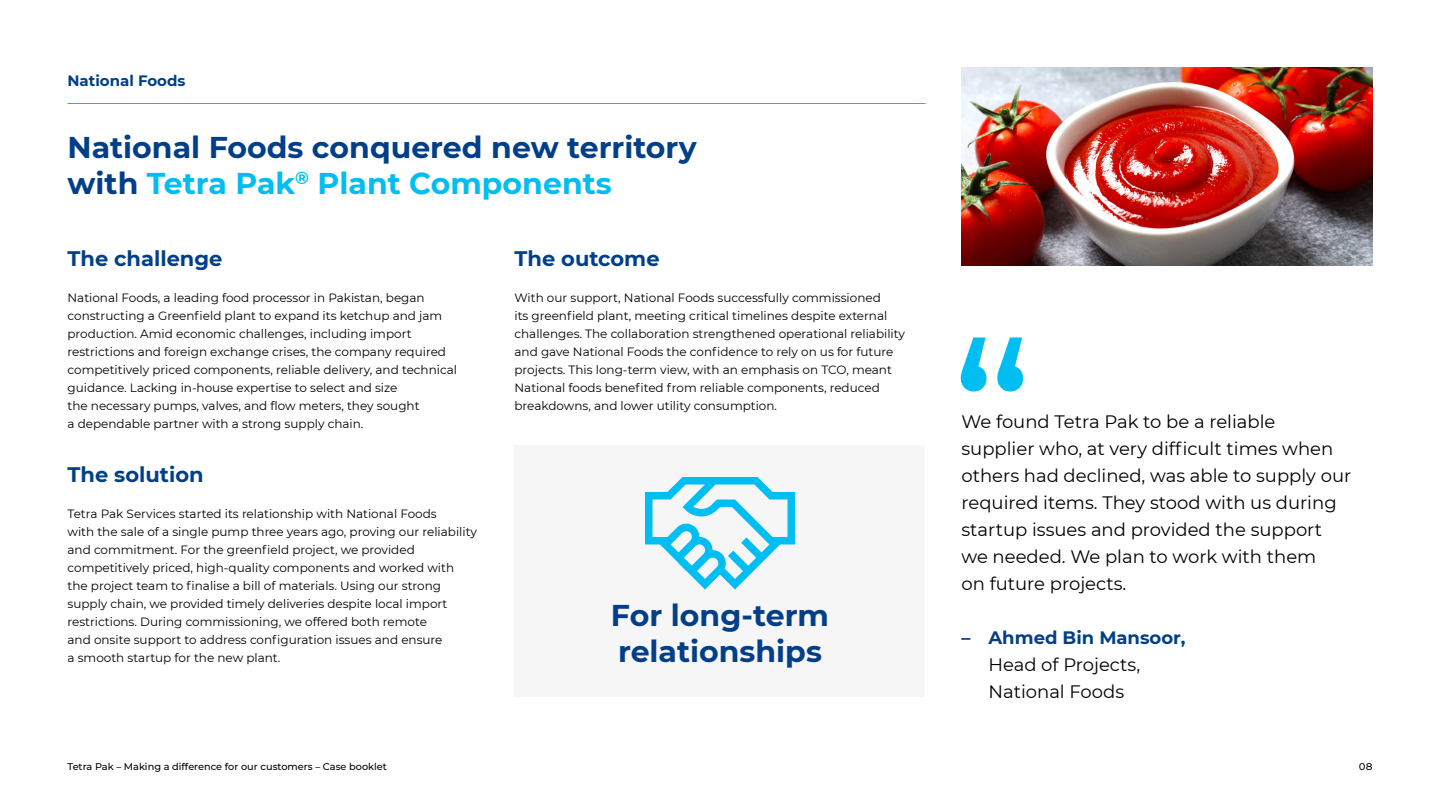
<style>
.page{position:relative;width:1440px;height:810px;background:#fff}
.page>*{position:absolute;margin:0;border:0;box-sizing:border-box;transform-origin:0 0}
.H3___40_48{font:700 30px/36px "Montserrat";color:#023f88}
.H5___28_42{font:700 21px "Montserrat";color:#023f88}
.Copy_1_-_24_36{font:18px/27px "Montserrat";color:#000}
.H6_-_20_24{font:700 15px "Montserrat";color:#023f88}
.Copy_3___16_24{font:12px/18px "Montserrat";color:#000}
.t1{font:500 9.75px "Montserrat";color:#000}
.s1{color:#00bdf2}
.s2{font-weight:700;color:#023f88}
</style>
<div class="page">
<div style="left:514px;top:446px;width:412px;height:252px;background:#f6f6f6"></div>
<hr style="left:68px;top:103px;width:858px;height:1px;background:#00bdf2">
<svg style="left:961px;top:337px;width:62px;height:54px"></svg>
<img style="left:962px;top:68px;width:410px;height:198px">
<svg style="left:645px;top:477px;width:150px;height:113px"></svg>
<p class="H6_-_20_24" style="left:68px;top:69px;width:119px">National Foods</p>
<p class="H3___40_48" style="left:68px;top:127px;width:631px">National Foods conquered new territory with <span class="s1">Tetra Pak</span><sup>®</sup> <span class="s1">Plant Components</span></p>
<p class="H5___28_42" style="left:68px;top:243px;width:157px">The challenge</p>
<p class="H5___28_42" style="left:514px;top:243px;width:147px">The outcome</p>
<p class="Copy_3___16_24" style="left:68px;top:288px;width:391px">National Foods, a leading food processor in Pakistan, began constructing a Greenfield plant to expand its ketchup and jam production. Amid economic challenges, including import restrictions and foreign exchange crises, the company required competitively priced components, reliable delivery, and technical guidance. Lacking in-house expertise to select and size<br>the necessary pumps, valves, and flow meters, they sought<br>a dependable partner with a strong supply chain.</p>
<p class="Copy_3___16_24" style="left:514px;top:288px;width:392px">With our support, National Foods successfully commissioned<br>its greenfield plant, meeting critical timelines despite external challenges. The collaboration strengthened operational reliability and gave National Foods the confidence to rely on us for future projects. This long-term view, with an emphasis on TCO, meant National foods benefited from reliable components, reduced breakdowns, and lower utility consumption.</p>
<p class="H5___28_42" style="left:68px;top:459px;width:138px">The solution</p>
<p class="Copy_3___16_24" style="left:68px;top:504px;width:411px">Tetra Pak Services started its relationship with National Foods<br>with the sale of a single pump three years ago, proving our reliability and commitment. For the greenfield project, we provided competitively priced, high-quality components and worked with the project team to finalise a bill of materials. Using our strong supply chain, we provided timely deliveries despite local import restrictions. During commissioning, we offered both remote<br>and onsite support to address configuration issues and ensure<br>a smooth startup for the new plant.</p>
<p class="H3___40_48" style="left:611px;top:595px;width:220px">For long-term relationships</p>
<p class="Copy_1_-_24_36" style="left:962px;top:407px;width:391px">We found Tetra Pak to be a reliable supplier who, at very difficult times when others had declined, was able to supply our required items. They stood with us during startup issues and provided the support we needed. We plan to work with them<br>on future projects.</p>
<p class="Copy_1_-_24_36" style="left:988px;top:623px;width:199px;text-indent:-27px"><span class="s2">– Ahmed Bin Mansoor,<br></span>Head of Projects,<br>National Foods</p>
<p class="t1" style="left:68px;top:759px;width:321px">Tetra Pak – Making a difference for our customers – Case booklet</p>
<p class="t1" style="left:1359px;top:759px;width:15px">08</p>
</div>
